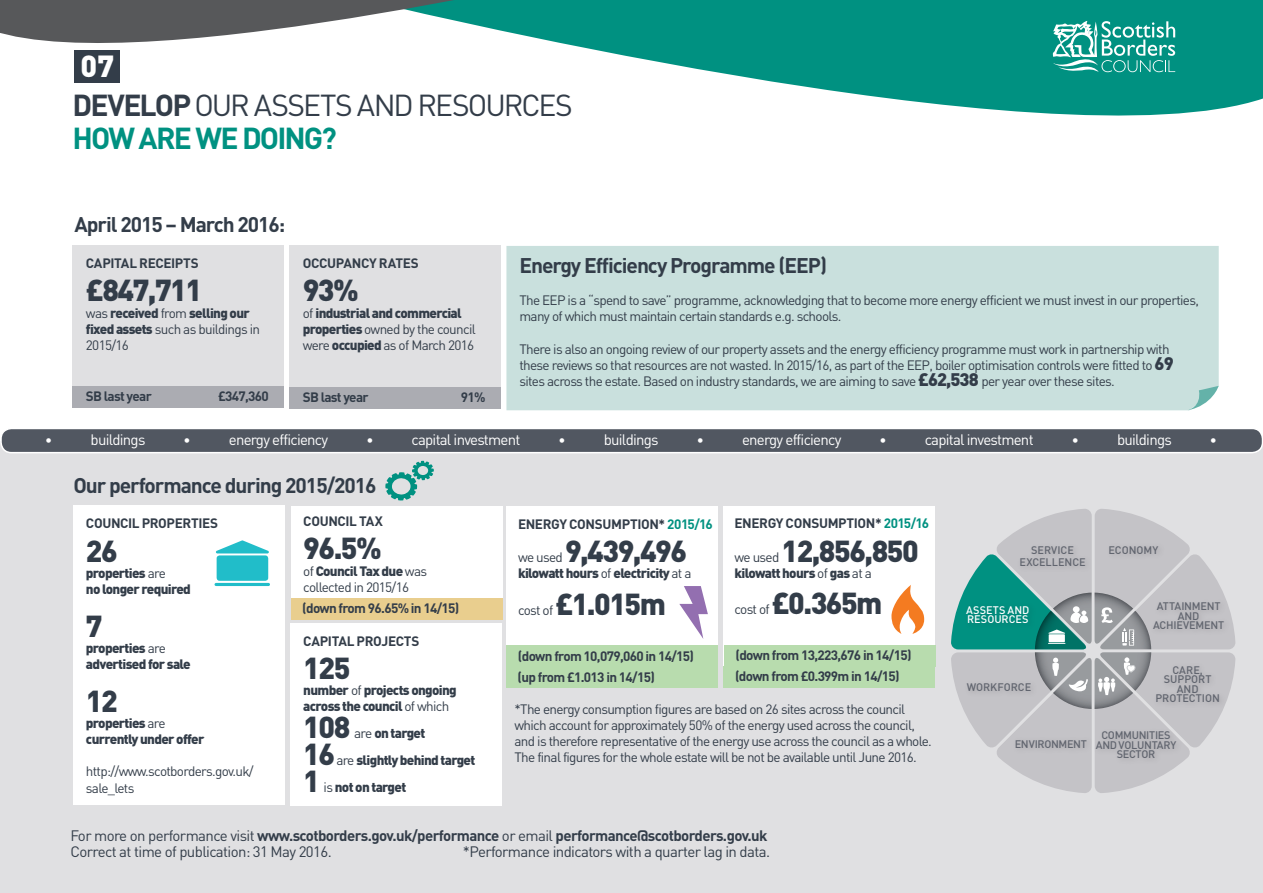
<style>
.page{position:relative;width:1263px;height:893px;background:#fff}
.page>*{position:absolute;margin:0;border:0;box-sizing:border-box;transform-origin:0 0}
.t1{font:900 30.15px "DIN";color:#fff}
.t2{font:900 30px "DIN";letter-spacing:-.05em;color:#333d49}
.t3{font:30px/33px "DIN";letter-spacing:-.06em;color:#333d49}
.t4{font:700 21px "DIN";letter-spacing:-.05em;color:#333d49}
.t5{font:15px/16.5px "DIN";letter-spacing:-.04em;color:#333d49}
.t6{font:15px "DIN";letter-spacing:-.05em;color:#fff}
.t7{font:13.5px/16.2px "DIN";letter-spacing:-.05em;color:#333d49}
.t8{font:900 13.5px/16.2px "DIN";letter-spacing:-.05em;color:#333d49}
.t9{font:700 13.5px/20.9px "DIN";letter-spacing:-.045em;color:#333d49}
.t10{font:700 13.5px "DIN";letter-spacing:-.025em;color:#333d49}
.t11{font:12px "Futura";color:#fff}
.t12{font:500 10.8px/9.4px "DIN";letter-spacing:-.01em;color:#61656f;text-align:center}
.t13{font:500 10.8px/9.4px "DIN";letter-spacing:-.03em;color:#61656f;text-align:center}
.t14{font:500 10.8px/9.4px "DIN";letter-spacing:.005em;color:#fff}
.s1{font-weight:700}
.s2{font-weight:700;color:#009181}
.s3{font-weight:900}
.s4{font-weight:400}
.s5{font-weight:900;font-size:18px}
.s6{color:#009181}
</style>
<div class="page">
<div style="left:0;top:441px;width:1263px;height:452px;background:#e0e0e2"></div>
<div style="left:506px;top:246px;width:713px;height:164px;background:#c9e0dd"></div>
<div style="left:72px;top:245px;width:212px;height:163px;background:#e0e0e2"></div>
<div style="left:72px;top:387px;width:212px;height:21px;background:#abacb2"></div>
<div style="left:289px;top:246px;width:212px;height:162px;background:#e0e0e2"></div>
<div style="left:289px;top:387px;width:212px;height:21px;background:#abacb2"></div>
<div style="left:75px;top:50px;width:45px;height:33px;background:#333d49"></div>
<div style="left:73px;top:506px;width:212px;height:299px;background:#fff"></div>
<div style="left:1px;top:428px;width:1261px;height:25px;background:#515761;border-radius:11px"></div>
<div style="left:0;top:428px;width:1263px;height:25px;border:2px solid #fff;border-radius:11px"></div>
<svg style="left:1188px;top:386px;width:31px;height:24px"></svg>
<svg style="left:649px;top:0;width:614px;height:116px;fill:#009181"></svg>
<svg style="left:0;top:0;width:649px;height:82px"></svg>
<svg style="left:1053px;top:21px;width:122px;height:51px"></svg>
<div style="left:290px;top:623px;width:212px;height:183px;background:#fff"></div>
<svg style="left:385px;top:460px;width:49px;height:41px"></svg>
<svg style="left:951px;top:509px;width:284px;height:284px"></svg>
<div style="left:506px;top:506px;width:212px;height:166px;background:#fff"></div>
<div style="left:723px;top:506px;width:212px;height:182px;background:#fff"></div>
<div style="left:291px;top:506px;width:211px;height:113px;background:#fff"></div>
<div style="left:291px;top:598px;width:211px;height:22px;background:#e9ce8e"></div>
<div style="left:506px;top:646px;width:212px;height:21px;background:#b8dcae"></div>
<div style="left:506px;top:667px;width:212px;height:21px;background:#b8dcae"></div>
<div style="left:724px;top:645px;width:212px;height:22px;background:#b8dcae"></div>
<div style="left:723px;top:666px;width:212px;height:22px;background:#b8dcae"></div>
<svg style="left:891px;top:585px;width:33px;height:49px"></svg>
<svg style="left:679px;top:586px;width:29px;height:53px"></svg>
<hr style="left:215px;top:583px;width:55px;height:3px;background:#21bdc9;border-radius:2px">
<svg style="left:216px;top:540px;width:53px;height:13px"></svg>
<div style="left:217px;top:555px;width:51px;height:26px;background:#21bdc9;border-radius:3px"></div>
<h1 class="t1" style="left:81px;top:46px;width:35px">07</h1>
<h2 class="t3" style="left:73px;top:88px;width:502px"><span class="s1">DEVELOP</span> OUR ASSETS AND RESOURCES<br><span class="s2">HOW ARE WE DOING?</span></h2>
<h3 class="t4" style="left:74px;top:211px;width:212px">April 2015 – March 2016:</h3>
<p class="t10" style="left:86px;top:254px;width:114px">CAPITAL RECEIPTS</p>
<h2 class="t2" style="left:86px;top:270px;width:118px">£847,711</h2>
<p class="t7" style="left:86px;top:304px;width:176px">was <span class="s3">received</span> from <span class="s3">selling our fixed assets</span> such as buildings in<br>2015/16</p>
<p class="t9" style="left:86px;top:385px;width:67px">SB last year</p>
<p class="t9" style="left:218px;top:385px;width:52px">£347,360</p>
<p class="t10" style="left:303px;top:255px;width:118px">OCCUPANCY RATES</p>
<h2 class="t2" style="left:303px;top:270px;width:58px">93%</h2>
<p class="t8" style="left:303px;top:304px;width:175px"><span class="s4">of</span> industrial and commercial properties <span class="s4">owned by the council were</span> occupied <span class="s4">as of March 2016</span></p>
<p class="t9" style="left:303px;top:386px;width:67px">SB last year</p>
<p class="t9" style="left:461px;top:386px;width:26px">91%</p>
<h3 class="t4" style="left:519px;top:251px;width:309px">Energy Efficiency Programme (EEP)</h3>
<p class="t7" style="left:519px;top:292px;width:681px">The EEP is a “spend to save” programme, acknowledging that to become more energy efficient we must invest in our properties, many of which must maintain certain standards e.g. schools.</p>
<p class="t7" style="left:519px;top:340px;width:656px">There is also an ongoing review of our property assets and the energy efficiency programme must work in partnership with these reviews so that resources are not wasted. In 2015/16, as part of the EEP, boiler optimisation controls were fitted to <span class="s5">69 </span>sites across the estate. Based on industry standards, we are aiming to save <span class="s5">£62,538</span> per year over these sites.</p>
<p class="t11" style="left:45px;top:433px;width:9px">•</p>
<p class="t6" style="left:91px;top:430px;width:56px">buildings</p>
<p class="t11" style="left:183px;top:433px;width:9px">•</p>
<p class="t6" style="left:229px;top:430px;width:101px">energy efficiency</p>
<p class="t11" style="left:366px;top:433px;width:9px">•</p>
<p class="t6" style="left:412px;top:430px;width:110px">capital investment</p>
<p class="t11" style="left:558px;top:433px;width:9px">•</p>
<p class="t6" style="left:604px;top:430px;width:56px">buildings</p>
<p class="t11" style="left:697px;top:433px;width:9px">•</p>
<p class="t6" style="left:742px;top:430px;width:101px">energy efficiency</p>
<p class="t11" style="left:879px;top:433px;width:9px">•</p>
<p class="t6" style="left:925px;top:430px;width:110px">capital investment</p>
<p class="t11" style="left:1072px;top:433px;width:9px">•</p>
<p class="t6" style="left:1117px;top:430px;width:56px">buildings</p>
<p class="t11" style="left:1210px;top:433px;width:9px">•</p>
<h3 class="t4" style="left:73px;top:472px;width:305px">Our performance during 2015/2016</h3>
<p class="t9" style="left:86px;top:512px;width:134px">COUNCIL PROPERTIES</p>
<h2 class="t2" style="left:86px;top:531px;width:33px">26</h2>
<p class="t8" style="left:86px;top:564px;width:107px">properties <span class="s4">are<br></span>no longer required</p>
<h2 class="t2" style="left:86px;top:606px;width:18px">7</h2>
<p class="t8" style="left:86px;top:639px;width:106px">properties <span class="s4">are </span>advertised for sale</p>
<h2 class="t2" style="left:86px;top:681px;width:33px">12</h2>
<p class="t8" style="left:86px;top:714px;width:120px">properties <span class="s4">are </span>currently under offer</p>
<p class="t7" style="left:86px;top:763px;width:169px">http://www.scotborders.gov.uk/ sale_lets</p>
<p class="t9" style="left:303px;top:510px;width:81px">COUNCIL TAX</p>
<h2 class="t2" style="left:303px;top:528px;width:80px">96.5%</h2>
<p class="t7" style="left:303px;top:562px;width:125px">of <span class="s3">Council Tax due</span> was collected in 2015/16</p>
<p class="t9" style="left:302px;top:597px;width:159px">(down from 96.65% in 14/15)</p>
<p class="t10" style="left:303px;top:632px;width:118px">CAPITAL PROJECTS</p>
<h2 class="t2" style="left:303px;top:648px;width:49px">125</h2>
<p class="t8" style="left:303px;top:681px;width:155px">number <span class="s4">of</span> projects ongoing across the council <span class="s4">of which</span></p>
<h2 class="t2" style="left:303px;top:707px;width:49px">108</h2>
<p class="t8" style="left:354px;top:724px;width:73px"><span class="s4">are</span> on target</p>
<h2 class="t2" style="left:303px;top:734px;width:33px">16</h2>
<p class="t8" style="left:336px;top:751px;width:140px"><span class="s4">are</span> slightly behind target</p>
<h2 class="t2" style="left:303px;top:761px;width:18px">1</h2>
<p class="t8" style="left:324px;top:778px;width:84px"><span class="s4">is</span> not on target</p>
<p class="t9" style="left:734px;top:512px;width:196px">ENERGY CONSUMPTION* <span class="s6">2015/16</span></p>
<p class="t7" style="left:734px;top:548px;width:46px">we used</p>
<h2 class="t2" style="left:781px;top:531px;width:139px">12,856,850</h2>
<p class="t8" style="left:734px;top:564px;width:139px">kilowatt hours <span class="s4">of</span> gas <span class="s4">at a</span></p>
<p class="t7" style="left:734px;top:601px;width:37px">cost of</p>
<h2 class="t2" style="left:772px;top:583px;width:112px">£0.365m</h2>
<p class="t9" style="left:735px;top:644px;width:178px">(down from 13,223,676 in 14/15) (down from £0.399m in 14/15)</p>
<p class="t7" style="left:514px;top:700px;width:419px">*The energy consumption figures are based on 26 sites across the council which account for approximately 50% of the energy used across the council, and is therefore representative of the energy use across the council as a whole.<br>The final figures for the whole estate will be not be available until June 2016.</p>
<p class="t9" style="left:518px;top:513px;width:196px">ENERGY CONSUMPTION* <span class="s6">2015/16</span></p>
<p class="t7" style="left:518px;top:549px;width:46px">we used</p>
<h2 class="t2" style="left:565px;top:531px;width:124px">9,439,496</h2>
<p class="t8" style="left:518px;top:565px;width:175px">kilowatt hours <span class="s4">of</span> electricity <span class="s4">at a</span></p>
<p class="t7" style="left:518px;top:601px;width:37px">cost of</p>
<h2 class="t2" style="left:555px;top:584px;width:112px">£1.015m</h2>
<p class="t9" style="left:517px;top:645px;width:178px">(down from 10,079,060 in 14/15) (up from £1.013 in 14/15)</p>
<p class="t5" style="left:70px;top:827px;width:699px">For more on performance visit <span class="s1">www.scotborders.gov.uk/performance</span> or email <span class="s1">performance@scotborders.gov.uk<br></span>Correct at time of publication: 31 May 2016.</p>
<p class="t5" style="left:463px;top:843px;width:309px">*Performance indicators with a quarter lag in data.</p>
<p class="t12" style="left:1019px;top:544px;width:68px;line-height:11.6px">SERVICE<br>EXCELLENCE</p>
<p class="t14" style="left:966px;top:605px;width:65px">ASSETS AND<br>RESOURCES</p>
<p class="t12" style="left:1108px;top:545px;width:51px">ECONOMY</p>
<p class="t12" style="left:1153px;top:601px;width:73px">ATTAINMENT<br>AND<br>ACHIEVEMENT</p>
<p class="t12" style="left:967px;top:682px;width:66px">WORKFORCE</p>
<p class="t12" style="left:1155px;top:665px;width:66px">CARE,<br>SUPPORT<br>AND<br>PROTECTION</p>
<p class="t13" style="left:1015px;top:739px;width:74px">ENVIRONMENT</p>
<p class="t13" style="left:1096px;top:730px;width:82px">COMMUNITIES<br>AND VOLUNTARY<br>SECTOR</p>
</div>
